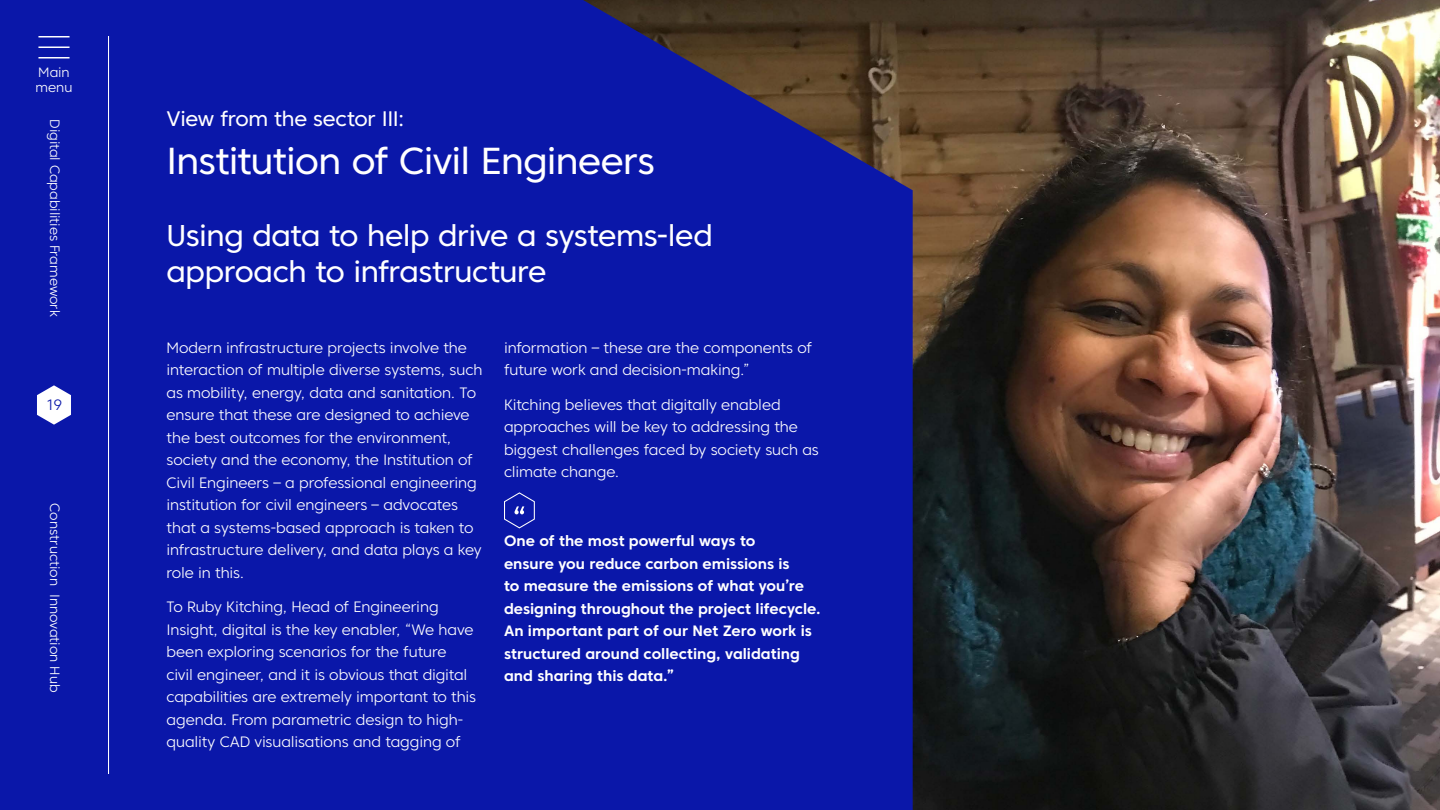
<style>
.page{position:relative;width:1440px;height:810px;background:#fff}
.page>*{position:absolute;margin:0;border:0;box-sizing:border-box;transform-origin:0 0}
.t1{font:37.5px "Core Sans C 45";letter-spacing:-.02em;color:#fff}
.t2{font:30px/36px "Core Sans C 45";letter-spacing:-.015em;color:#fff}
.t3{font:21px "Core Sans C 45";letter-spacing:-.015em;color:#fff}
.t4{font:300 15px/22.5px "Core Sans C 35";letter-spacing:-.01em;color:#fff}
.t5{font:700 15px/22.5px "Core Sans C 65";color:#fff}
.t6{font:300 15px "Core Sans C 35";color:#0a17a9}
.t7{font:300 13.5px/15px "Core Sans C 35";letter-spacing:-.005em;color:#fff}
</style>
<div class="page">
<img style="left:913px;top:0;width:527px;height:810px">
<div style="left:0;top:0;width:913px;height:810px;background:#0a17a9"></div>
<svg style="left:503px;top:492px;width:33px;height:37px"></svg>
<hr style="left:38px;top:36px;width:32px;height:2px;background:#fff">
<hr style="left:38px;top:46px;width:32px;height:2px;background:#fff">
<hr style="left:38px;top:57px;width:32px;height:1px;background:#fff">
<svg style="left:37px;top:385px;width:34px;height:40px"></svg>
<hr style="left:108px;top:36px;width:1px;height:738px;background:#fff">
<p class="t7" style="left:35px;top:65px;width:39px">Main menu</p>
<p class="t7" style="left:62px;top:119px;width:199px;rotate:90deg">Digital Capabilities Framework</p>
<p class="t6" style="left:46px;top:396px;width:18px">19</p>
<p class="t7" style="left:62px;top:503px;width:190px;rotate:90deg">Construction Innovation Hub</p>
<h3 class="t3" style="left:166px;top:106px;width:239px">View from the sector III:</h3>
<h1 class="t1" style="left:166px;top:137px;width:490px">Institution of Civil Engineers</h1>
<h2 class="t2" style="left:166px;top:217px;width:548px">Using data to help drive a systems-led approach to infrastructure</h2>
<p class="t4" style="left:166px;top:336px;width:317px">Modern infrastructure projects involve the interaction of multiple diverse systems, such as mobility, energy, data and sanitation. To ensure that these are designed to achieve the best outcomes for the environment, society and the economy, the Institution of Civil Engineers – a professional engineering institution for civil engineers – advocates that a systems-based approach is taken to infrastructure delivery, and data plays a key role in this.</p>
<p class="t4" style="left:166px;top:596px;width:311px">To Ruby Kitching, Head of Engineering Insight, digital is the key enabler, “We have been exploring scenarios for the future civil engineer, and it is obvious that digital capabilities are extremely important to this agenda. From parametric design to high&shy;quality CAD visualisations and tagging of</p>
<p class="t4" style="left:504px;top:336px;width:310px">information – these are the components of future work and decision-making.”</p>
<p class="t4" style="left:504px;top:393px;width:316px">Kitching believes that digitally enabled approaches will be key to addressing the biggest challenges faced by society such as climate change.</p>
<p class="t5" style="left:504px;top:530px;width:318px">One of the most powerful ways to<br>ensure you reduce carbon emissions is<br>to measure the emissions of what you’re designing throughout the project lifecycle.<br>An important part of our Net Zero work is structured around collecting, validating and sharing this data.”</p>
</div>
